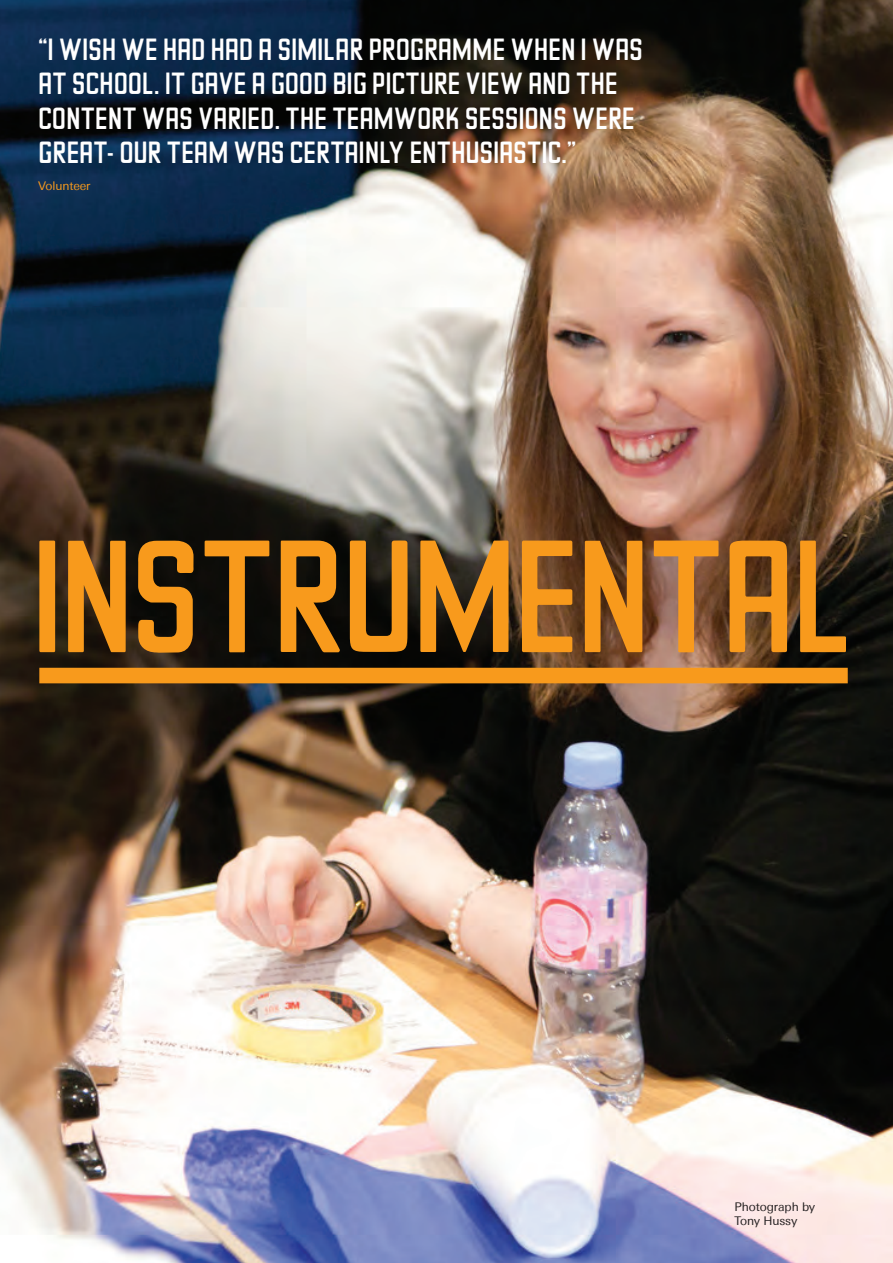
<style>
.page{position:relative;width:893px;height:1263px;background:#fff}
.page>*{position:absolute;margin:0;border:0;box-sizing:border-box;transform-origin:0 0}
.t1{font:156px "Berber";letter-spacing:-.03em;color:#f89a1c}
.t2{font:30px/34.5px "Berber";letter-spacing:-.01em;color:#fff}
.t3{font:12px/13.5px "Univers Deutsche Bank";letter-spacing:-.01em;color:#231f20}
.t4{font:12px "Univers Deutsche Bank";letter-spacing:-.01em;color:#f89a1c}
</style>
<div class="page">
<img style="left:0;top:0;width:893px;height:1263px">
<div style="left:39px;top:668px;width:809px;height:15px;background:#f89a1c"></div>
<p class="t2" style="left:38px;top:34px;width:606px">“I WISH WE HAD HAD A SIMILAR PROGRAMME WHEN I WAS AT SCHOOL. IT GAVE A GOOD BIG PICTURE VIEW AND THE CONTENT WAS VARIED. THE TEAMWORK SESSIONS WERE GREAT- OUR TEAM WAS CERTAINLY ENTHUSIASTIC.”</p>
<p class="t4" style="left:38px;top:179px;width:54px">Volunteer</p>
<h1 class="t1" style="left:31px;top:519px;width:825px">INSTRUMENTAL</h1>
<p class="t3" style="left:735px;top:1200px;width:82px">Photograph by<br>Tony Hussy</p>
</div>
